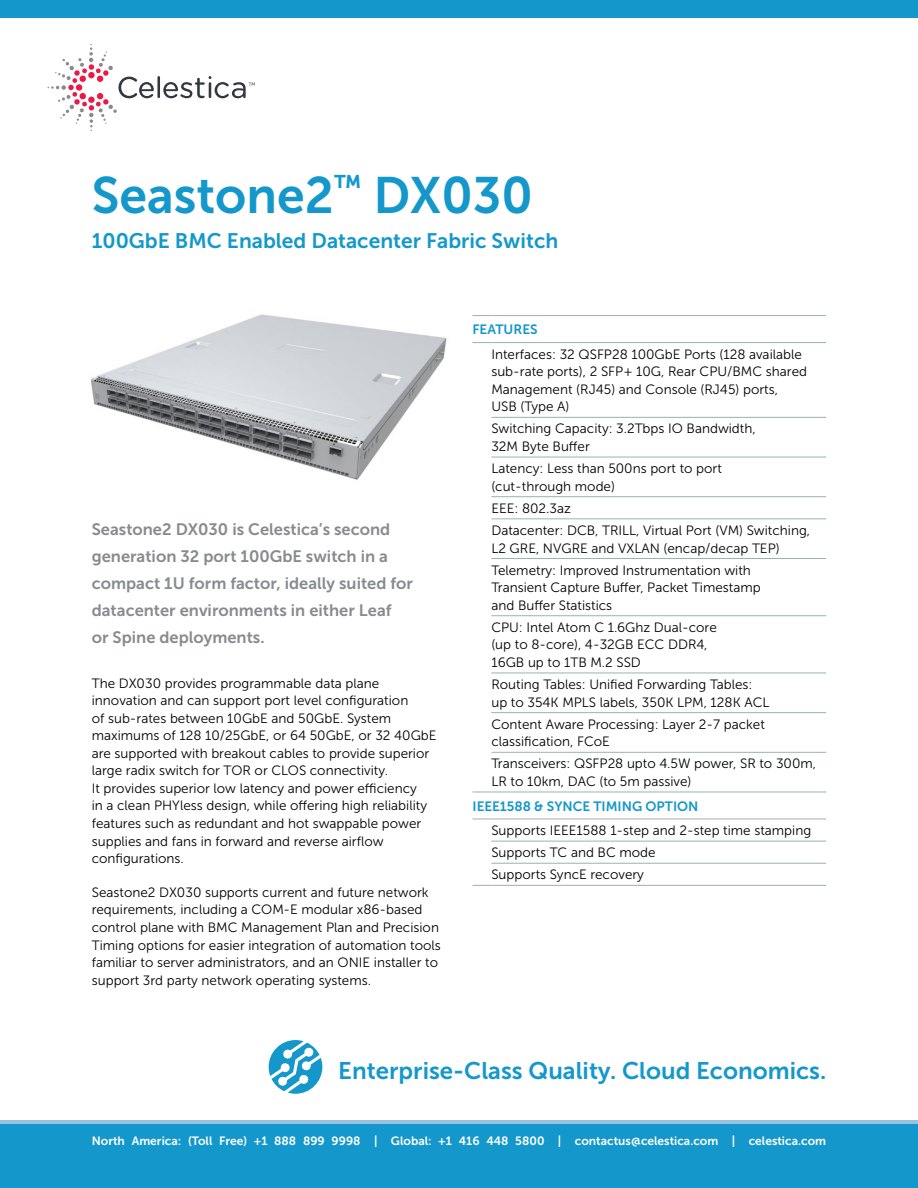
<style>
.page{position:relative;width:918px;height:1188px;background:#fff}
.page>*{position:absolute;margin:0;border:0;box-sizing:border-box;transform-origin:0 0}
.product_name{font:51px "Museo Sans 700";color:#1498cb}
.footer_tagline{font:24px "Museo Sans 700";color:#1498cb}
.product_descriptor{font:21px "Museo Sans 700";color:#1498cb}
.intro{font:16.5px/27px "Museo Sans 700";color:#878a8f}
.specs_-_body{font:13.5px/17.5px "Museo Sans 300";color:#000}
.body{font:13.5px/17.5px "Museo Sans 300";color:#000}
.specs_heading{font:13.5px "Museo Sans 700";color:#1498cb}
.footer_contact{font:12px "Museo Sans 700";color:#fff}
</style>
<div class="page">
<svg style="left:0;top:1120px;width:918px;height:5px;background:#7db9dc"></svg>
<div style="left:0;top:1125px;width:918px;height:63px;background:#1498cb"></div>
<div style="left:0;top:0;width:918px;height:17px;background:#1498cb"></div>
<svg style="left:269px;top:1040px;width:53px;height:54px"></svg>
<img style="left:91px;top:314px;width:356px;height:166px">
<hr style="left:491px;top:712px;width:335px;height:1px;background:#9fb1ac">
<hr style="left:491px;top:342px;width:335px;height:1px;background:#9fb1ac">
<hr style="left:491px;top:417px;width:335px;height:1px;background:#9fb1ac">
<hr style="left:491px;top:457px;width:335px;height:1px;background:#9fb1ac">
<hr style="left:491px;top:496px;width:335px;height:1px;background:#9fb1ac">
<hr style="left:491px;top:519px;width:335px;height:1px;background:#9fb1ac">
<hr style="left:491px;top:558px;width:335px;height:1px;background:#9fb1ac">
<hr style="left:491px;top:615px;width:335px;height:1px;background:#9fb1ac">
<hr style="left:491px;top:673px;width:335px;height:1px;background:#9fb1ac">
<hr style="left:491px;top:841px;width:335px;height:1px;background:#9fb1ac">
<hr style="left:491px;top:863px;width:335px;height:1px;background:#9fb1ac">
<svg style="left:472px;top:315px;width:19px;height:1px"></svg>
<hr style="left:491px;top:315px;width:335px;height:1px;background:#9fb1ac">
<svg style="left:472px;top:342px;width:19px;height:1px"></svg>
<svg style="left:472px;top:885px;width:19px;height:1px"></svg>
<hr style="left:491px;top:885px;width:335px;height:1px;background:#9fb1ac">
<hr style="left:491px;top:752px;width:335px;height:1px;background:#9fb1ac">
<svg style="left:472px;top:792px;width:19px;height:1px"></svg>
<hr style="left:491px;top:792px;width:335px;height:1px;background:#9fb1ac">
<svg style="left:472px;top:819px;width:19px;height:1px"></svg>
<hr style="left:491px;top:819px;width:335px;height:1px;background:#9fb1ac">
<hr style="left:157px;top:76px;width:3px;height:22px;background:#343741">
<svg style="left:48px;top:44px;width:106px;height:87px"></svg>
<svg style="left:163px;top:76px;width:92px;height:22px"></svg>
<p class="product_name" style="left:92px;top:167px;width:443px">Seastone2<sup>™</sup> DX030</p>
<p class="product_descriptor" style="left:92px;top:229px;width:468px">100GbE BMC Enabled Datacenter Fabric Switch</p>
<p class="intro" style="left:92px;top:516px;width:323px">Seastone2 DX030 is Celestica’s second generation 32 port 100GbE switch in a compact 1U form factor, ideally suited for datacenter environments in either Leaf<br>or Spine deployments.</p>
<p class="body" style="left:92px;top:674px;width:346px">The DX030 provides programmable data plane innovation and can support port level configuration<br>of sub-rates between 10GbE and 50GbE. System maximums of 128 10/25GbE, or 64 50GbE, or 32 40GbE are supported with breakout cables to provide superior large radix switch for TOR or CLOS connectivity.<br>It provides superior low latency and power efficiency<br>in a clean PHYless design, while offering high reliability features such as redundant and hot swappable power supplies and fans in forward and reverse airflow configurations.</p>
<p class="body" style="left:92px;top:884px;width:350px">Seastone2 DX030 supports current and future network requirements, including a COM-E modular x86-based control plane with BMC Management Plan and Precision Timing options for easier integration of automation tools familiar to server administrators, and an ONIE installer to support 3rd party network operating systems.</p>
<p class="specs_heading" style="left:472px;top:322px;width:67px">FEATURES</p>
<p class="specs_-_body" style="left:491px;top:345px;width:317px">Interfaces: 32 QSFP28 100GbE Ports (128 available sub-rate ports), 2 SFP+ 10G, Rear CPU/BMC shared Management (RJ45) and Console (RJ45) ports,<br>USB (Type A)</p>
<p class="specs_-_body" style="left:491px;top:420px;width:266px">Switching Capacity: 3.2Tbps IO Bandwidth,<br>32M Byte Buffer</p>
<p class="specs_-_body" style="left:491px;top:460px;width:232px">Latency: Less than 500ns port to port (cut-through mode)</p>
<p class="specs_-_body" style="left:491px;top:500px;width:81px">EEE: 802.3az</p>
<p class="specs_-_body" style="left:491px;top:522px;width:320px">Datacenter: DCB, TRILL, Virtual Port (VM) Switching,<br>L2 GRE, NVGRE and VXLAN (encap/decap TEP)</p>
<p class="specs_-_body" style="left:491px;top:561px;width:271px">Telemetry: Improved Instrumentation with<br>Transient Capture Buffer, Packet Timestamp and Buffer Statistics</p>
<p class="specs_-_body" style="left:491px;top:619px;width:227px">CPU: Intel Atom C 1.6Ghz Dual-core (up to 8-core), 4-32GB ECC DDR4,<br>16GB up to 1TB M.2 SSD</p>
<p class="specs_-_body" style="left:491px;top:676px;width:280px">Routing Tables: Unified Forwarding Tables: up to 354K MPLS labels, 350K LPM, 128K ACL</p>
<p class="specs_-_body" style="left:491px;top:715px;width:275px">Content Aware Processing: Layer 2-7 packet classification, FCoE</p>
<p class="specs_-_body" style="left:491px;top:755px;width:326px">Transceivers: QSFP28 upto 4.5W power, SR to 300m,<br>LR to 10km, DAC (to 5m passive)</p>
<p class="specs_heading" style="left:472px;top:798px;width:228px">IEEE1588 &amp; SYNCE TIMING OPTION</p>
<p class="specs_-_body" style="left:491px;top:822px;width:321px">Supports IEEE1588 1-step and 2-step time stamping</p>
<p class="specs_-_body" style="left:491px;top:844px;width:166px">Supports TC and BC mode</p>
<p class="specs_-_body" style="left:491px;top:866px;width:154px">Supports SyncE recovery</p>
<p class="footer_tagline" style="left:338px;top:1057px;width:489px">Enterprise-Class Quality. Cloud Economics.</p>
<p class="footer_contact" style="left:92px;top:1134px;width:736px">North America: (Toll Free) +1 888 899 9998 | Global: +1 416 448 5800 | contactus@celestica.com | celestica.com</p>
</div>
